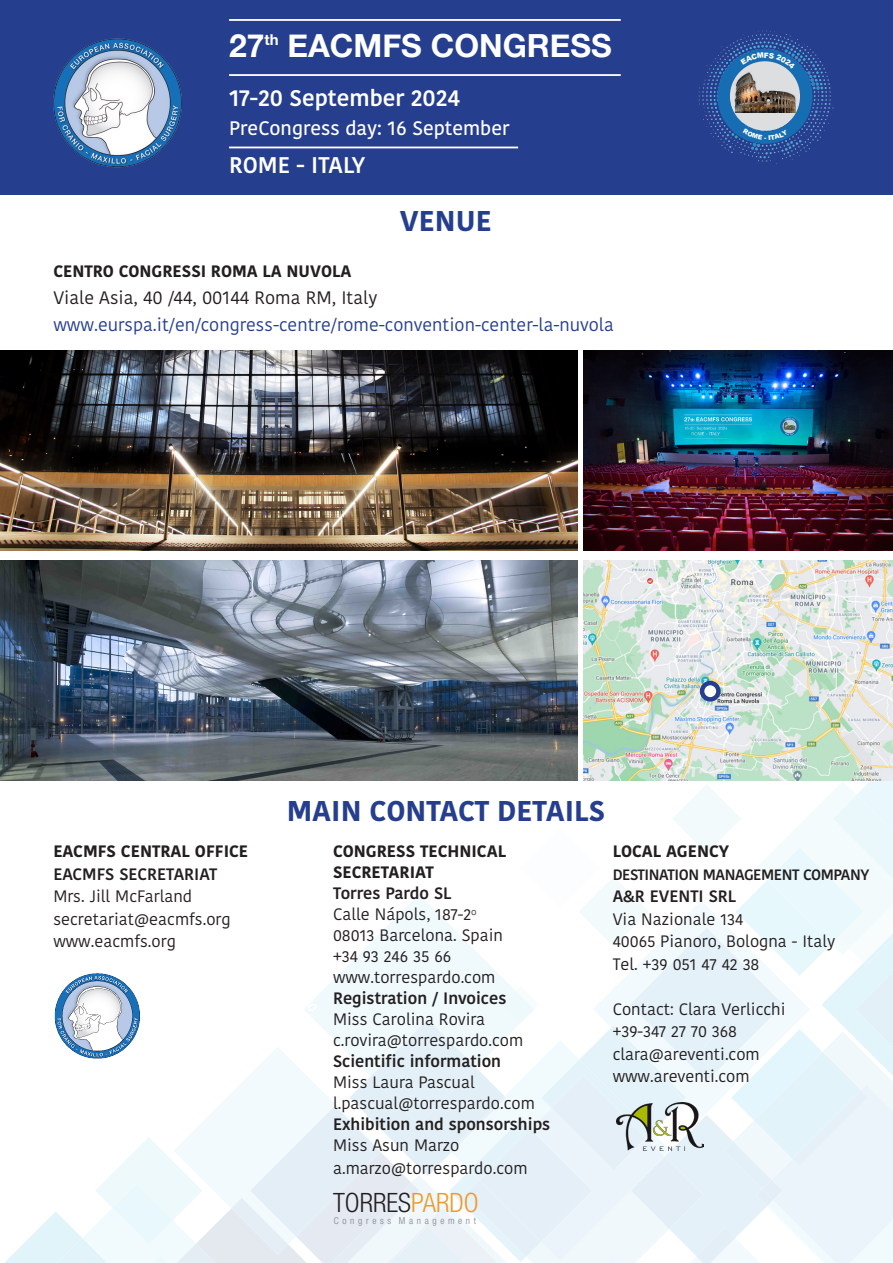
<style>
.page{position:relative;width:893px;height:1263px;background:#fff}
.page>*{position:absolute;margin:0;border:0;box-sizing:border-box;transform-origin:0 0}
.t1{font:700 31.8px "Helvetica Neue";color:#fff}
.t2{font:700 28.5px "Kohinoor Devanagari";color:#253f8e}
.t3{font:300 condensed 26.7px "Helvetica Neue LT Com";color:#231f20}
.t4{font:600 22.65px "Kohinoor Devanagari";color:#fff}
.t5{font:500 19.5px "Kohinoor Devanagari";color:#fff}
.t6{font:18px "Kohinoor Devanagari";color:#253f8e}
.t7{font:18px "Kohinoor Devanagari";color:#231f20}
.t8{font:16.5px "Kohinoor Telugu";color:#231f20}
.t9{font:600 16.5px "Kohinoor Telugu";color:#231f20}
.t10{font:700 16.5px "Kohinoor Telugu";color:#231f20}
.t11{font:700 16.5px "Kohinoor Devanagari";color:#231f20}
.t12{font:600 15px "Kohinoor Telugu";letter-spacing:-.03em;color:#231f20}
.t13{font:300 condensed 9.6px "Helvetica Neue LT Com";letter-spacing:.385em;color:#808285}
.s1{color:#f09927}
</style>
<div class="page">
<div style="left:0;top:0;width:893px;height:194px;background:#253f8e"></div>
<img style="left:53px;top:38px;width:129px;height:130px">
<img style="left:698px;top:30px;width:136px;height:134px">
<svg style="left:729px;top:58px;width:73px;height:73px"></svg>
<div style="left:717px;top:49px;width:95px;height:95px;border:12px solid #176db2;border-radius:50%"></div>
<div style="left:734px;top:64px;width:66px;height:60px;background:#231f20;opacity:.5"></div>
<hr style="left:229px;top:74px;width:392px;height:2px;background:#fff">
<hr style="left:229px;top:19px;width:392px;height:2px;background:#fff">
<hr style="left:229px;top:147px;width:289px;height:1px;background:#fff">
<svg style="left:0;top:690px;width:893px;height:573px"></svg>
<svg style="left:892px;top:615px;width:1px;height:35px"></svg>
<img style="left:0;top:350px;width:578px;height:200px">
<img style="left:53px;top:973px;width:87px;height:87px">
<img style="left:583px;top:350px;width:309px;height:200px">
<img style="left:583px;top:561px;width:309px;height:219px">
<img style="left:0;top:561px;width:578px;height:219px">
<img style="left:617px;top:1102px;width:87px;height:48px">
<svg style="left:702px;top:683px;width:16px;height:16px"></svg>
<div style="left:700px;top:681px;width:21px;height:21px;border:4px solid #253f8e;border-radius:50%"></div>
<svg style="left:740px;top:52px;width:55px;height:17px"></svg>
<svg style="left:743px;top:129px;width:45px;height:11px"></svg>
<h1 class="t1" style="left:229px;top:21px;width:384px">27<sup>th</sup> EACMFS CONGRESS</h1>
<h3 class="t4" style="left:229px;top:85px;width:233px">17-20 September 2024</h3>
<p class="t5" style="left:229px;top:117px;width:282px">PreCongress day: 16 September</p>
<h3 class="t4" style="left:229px;top:152px;width:138px">ROME - ITALY</h3>
<p class="t2" style="left:400px;top:195px;width:93px">VENUE</p>
<p class="t11" style="left:53px;top:256px;width:300px">CENTRO CONGRESSI ROMA LA NUVOLA</p>
<p class="t7" style="left:53px;top:287px;width:325px">Viale Asia, 40 /44, 00144 Roma RM, Italy</p>
<p class="t6" style="left:53px;top:314px;width:562px">www.eurspa.it/en/congress-centre/rome-convention-center-la-nuvola</p>
<p class="t10" style="left:53px;top:842px;width:196px">EACMFS CENTRAL OFFICE</p>
<p class="t9" style="left:53px;top:864px;width:166px">EACMFS SECRETARIAT</p>
<p class="t8" style="left:53px;top:887px;width:140px">Mrs. Jill McFarland</p>
<p class="t8" style="left:53px;top:909px;width:179px">secretariat@eacmfs.org</p>
<p class="t8" style="left:53px;top:932px;width:124px">www.eacmfs.org</p>
<p class="t2" style="left:287px;top:785px;width:320px">MAIN CONTACT DETAILS</p>
<p class="t10" style="left:333px;top:842px;width:175px">CONGRESS TECHNICAL</p>
<p class="t10" style="left:333px;top:863px;width:102px">SECRETARIAT</p>
<p class="t9" style="left:333px;top:884px;width:120px">Torres Pardo SL</p>
<p class="t8" style="left:333px;top:905px;width:145px">Calle Nápols, 187-2<sup>o</sup></p>
<p class="t8" style="left:333px;top:926px;width:171px">08013 Barcelona. Spain</p>
<p class="t8" style="left:333px;top:947px;width:119px">+34 93 246 35 66</p>
<p class="t8" style="left:333px;top:968px;width:164px">www.torrespardo.com</p>
<p class="t9" style="left:333px;top:989px;width:175px">Registration / Invoices</p>
<p class="t8" style="left:333px;top:1010px;width:154px">Miss Carolina Rovira</p>
<p class="t8" style="left:333px;top:1031px;width:192px">c.rovira@torrespardo.com</p>
<p class="t9" style="left:333px;top:1052px;width:170px">Scientific information</p>
<p class="t8" style="left:333px;top:1073px;width:143px">Miss Laura Pascual</p>
<p class="t8" style="left:333px;top:1094px;width:203px">l.pascual@torrespardo.com</p>
<p class="t9" style="left:333px;top:1115px;width:219px">Exhibition and sponsorships</p>
<p class="t8" style="left:333px;top:1136px;width:128px">Miss Asun Marzo</p>
<p class="t8" style="left:333px;top:1158px;width:196px">a.marzo@torrespardo.com</p>
<p class="t3" style="left:333px;top:1187px;width:147px">TORRES<span class="s1">PARDO</span></p>
<p class="t13" style="left:334px;top:1215px;width:144px">Congress Management</p>
<p class="t10" style="left:613px;top:842px;width:118px">LOCAL AGENCY</p>
<p class="t12" style="left:613px;top:866px;width:258px">DESTINATION MANAGEMENT COMPANY</p>
<p class="t9" style="left:613px;top:887px;width:125px">A&amp;R EVENTI SRL</p>
<p class="t8" style="left:613px;top:909px;width:132px">Via Nazionale 134</p>
<p class="t8" style="left:613px;top:932px;width:224px">40065 Pianoro, Bologna - Italy</p>
<p class="t8" style="left:613px;top:954px;width:148px">Tel. +39 051 47 42 38</p>
<p class="t8" style="left:613px;top:999px;width:174px">Contact: Clara Verlicchi</p>
<p class="t8" style="left:613px;top:1022px;width:126px">+39-347 27 70 368</p>
<p class="t8" style="left:613px;top:1044px;width:149px">clara@areventi.com</p>
<p class="t8" style="left:613px;top:1067px;width:138px">www.areventi.com</p>
</div>
